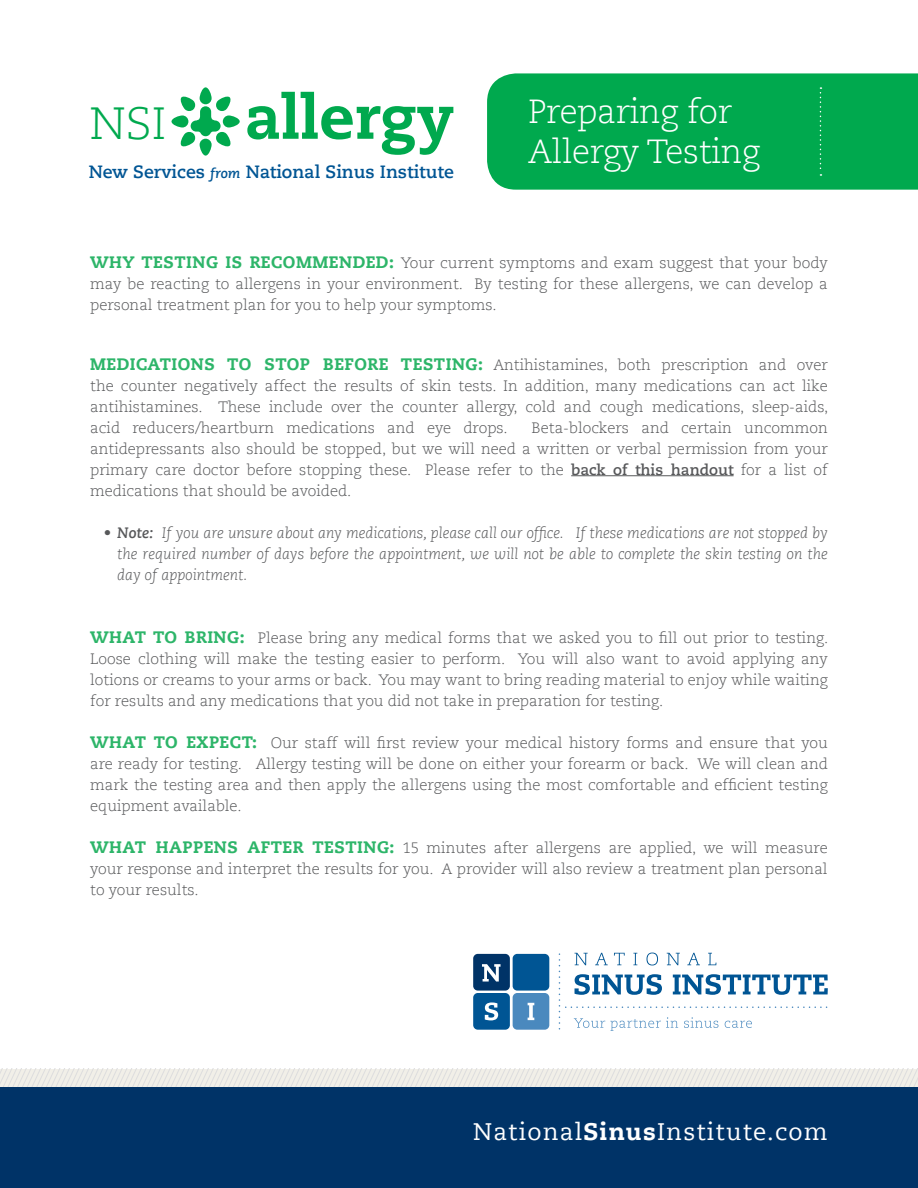
<style>
.page{position:relative;width:918px;height:1188px;background:#fff}
.page>*{position:absolute;margin:0;border:0;box-sizing:border-box;transform-origin:0 0}
.t1{font:800 61.05px "Caecilia LT Std";color:#00a94e}
.t2{font:300 45px "Caecilia LT Std";color:#00a94e}
.t3{font:300 33.3px/39.9px "Caecilia LT Std";letter-spacing:-.01em;color:#fff}
.t4{font:23.85px "Caecilia LT Std";letter-spacing:.05em;color:#fff}
.t5{font:700 17.7px "Caecilia LT Std";color:#005594}
.t6{font:300 15px/21px "Caecilia LT Std";color:#57585a;text-align:justify}
.t7{font:italic 300 15px/21px "Caecilia LT Std";color:#57585a;text-align:justify}
.s1{font-style:italic;font-size:13.8px}
.s2{font-weight:800;font-size:16.5px;color:#2db569}
.s3{font-weight:700}
.s4{font-weight:800}
</style>
<div class="page">
<svg style="left:559px;top:953px;width:269px;height:78px"></svg>
<div style="left:473px;top:954px;width:37px;height:37px;background:#003367;border-radius:5px"></div>
<div style="left:473px;top:993px;width:37px;height:37px;background:#005594;border-radius:5px"></div>
<div style="left:513px;top:954px;width:36px;height:37px;background:#005594;border-radius:5px"></div>
<div style="left:513px;top:993px;width:36px;height:37px;background:#4a89be;border-radius:5px"></div>
<svg style="left:482px;top:964px;width:19px;height:18px"></svg>
<svg style="left:485px;top:1002px;width:13px;height:18px"></svg>
<svg style="left:528px;top:1003px;width:6px;height:17px"></svg>
<svg style="left:0;top:1069px;width:918px;height:19px;background:#dfe0de"></svg>
<div style="left:0;top:1088px;width:918px;height:100px;background:#003367"></div>
<hr style="left:571px;top:475px;width:163px;height:1px;background:#57585a">
<div style="left:487px;top:73px;width:431px;height:117px;background:#00a94e"></div>
<svg style="left:820px;top:87px;width:1px;height:89px"></svg>
<svg style="left:171px;top:115px;width:17px;height:12px"></svg>
<svg style="left:223px;top:115px;width:17px;height:12px"></svg>
<svg style="left:200px;top:139px;width:12px;height:17px"></svg>
<svg style="left:200px;top:87px;width:12px;height:17px"></svg>
<svg style="left:179px;top:95px;width:53px;height:53px"></svg>
<h2 class="t2" style="left:90px;top:98px;width:78px">NSI</h2>
<h1 class="t1" style="left:245px;top:80px;width:211px">allergy</h1>
<p class="t5" style="left:89px;top:162px;width:367px">New Services <span class="s1">from</span> National Sinus Institute</p>
<h3 class="t3" style="left:528px;top:92px;width:233px">Preparing for<br>Allergy Testing</h3>
<p class="t6" style="left:90px;top:252px;width:739px"><span class="s2">WHY TESTING IS RECOMMENDED:</span> Your current symptoms and exam suggest that your body may be reacting to allergens in your environment. By testing for these allergens, we can develop a personal treatment plan for you to help your symptoms.</p>
<p class="t6" style="left:90px;top:354px;width:740px"><span class="s2">MEDICATIONS TO STOP BEFORE TESTING:</span> Antihistamines, both prescription and over the counter negatively affect the results of skin tests. In addition, many medications can act like antihistamines. These include over the counter allergy, cold and cough medications, sleep-aids, acid reducers/heartburn medications and eye drops.</p>
<p class="t6" style="left:90px;top:417px;width:739px;text-indent:441px">Beta-blockers and certain uncommon antidepressants also should be stopped, but we will need a written or verbal permission from your primary care doctor before stopping these. Please refer to the <span class="s3">back of this handout</span> for a list of medications that should be avoided.</p>
<p class="t7" style="left:117px;top:522px;width:712px;text-indent:-14px"><span class="s3">• Note:</span> If you are unsure about any medications, please call our office. If these medications are not stopped by the required number of days before the appointment, we will not be able to complete the skin testing on the day of appointment.</p>
<p class="t6" style="left:90px;top:627px;width:740px"><span class="s2">WHAT TO BRING:</span> Please bring any medical forms that we asked you to fill out prior to testing.<br>Loose clothing will make the testing easier to perform. You will also want to avoid applying any lotions or creams to your arms or back. You may want to bring reading material to enjoy while waiting for results and any medications that you did not take in preparation for testing.</p>
<p class="t6" style="left:90px;top:732px;width:739px"><span class="s2">WHAT TO EXPECT:</span> Our staff will first review your medical history forms and ensure that you are ready for testing. Allergy testing will be done on either your forearm or back. We will clean and mark the testing area and then apply the allergens using the most comfortable and efficient testing equipment available.</p>
<p class="t6" style="left:90px;top:837px;width:739px"><span class="s2">WHAT HAPPENS AFTER TESTING:</span> 15 minutes after allergens are applied, we will measure your response and interpret the results for you. A provider will also review a treatment plan personal to your results.</p>
<h3 class="t4" style="left:473px;top:1118px;width:356px">National<span class="s4">Sinus</span>Institute.com</h3>
</div>
